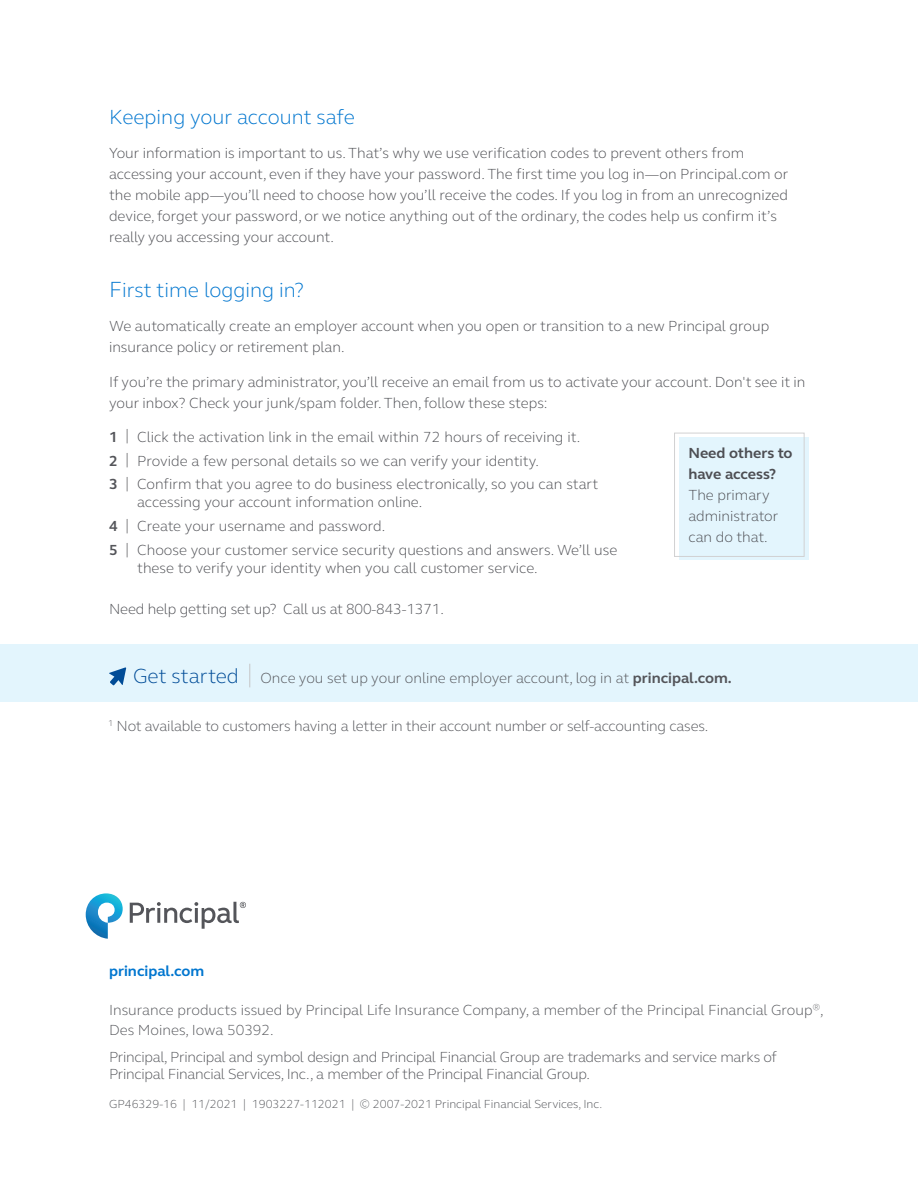
<style>
.page{position:relative;width:918px;height:1188px;background:#fff}
.page>*{position:absolute;margin:0;border:0;box-sizing:border-box;transform-origin:0 0}
.t1{font:300 21px "FS Elliot Pro";color:#0076cf}
.t2{font:300 21px "FS Elliot Pro";color:#004c97}
.t3{font:300 15px/21px "FS Elliot Pro";color:#4d4e53}
.t4{font:300 15px/19.5px "FS Elliot Pro";letter-spacing:-.015em;color:#54555a}
.t5{font:700 15px/21px "FS Elliot Pro";color:#4d4e53}
.t6{font:700 15px "FS Elliot Pro";color:#0076cf}
.t7{font:300 12px "FS Elliot Pro";color:#54555a}
.s1{font-size:22.5px}
.s2{font-weight:700;color:#54555a}
.s3{font-weight:400;color:#8d8d8f}
.s4{font-weight:700}
</style>
<div class="page">
<div style="left:0;top:644px;width:918px;height:58px;background:#e3f5fd"></div>
<div style="left:679px;top:437px;width:130px;height:123px;background:#e3f5fd"></div>
<svg style="left:86px;top:893px;width:37px;height:46px"></svg>
<svg style="left:130px;top:902px;width:116px;height:27px"></svg>
<div style="left:674px;top:433px;width:131px;height:124px;border:1px solid #d1d1d2"></div>
<svg style="left:249px;top:664px;width:1px;height:23px"></svg>
<svg style="left:109px;top:667px;width:17px;height:18px"></svg>
<h1 class="t1" style="left:109px;top:103px;width:247px">Keeping your account safe</h1>
<p class="t3" style="left:109px;top:141px;width:681px">Your information is important to us. That’s why we use verification codes to prevent others from accessing your account, even if they have your password. The first time you log in—on Principal.com or the mobile app—you’ll need to choose how you’ll receive the codes. If you log in from an unrecognized device, forget your password, or we notice anything out of the ordinary, the codes help us confirm it’s really you accessing your account.</p>
<h1 class="t1" style="left:109px;top:276px;width:197px"><span class="s1">F</span>irst time logging in?</h1>
<p class="t3" style="left:109px;top:315px;width:662px">We automatically create an employer account when you open or transition to a new Principal group insurance policy or retirement plan.</p>
<p class="t3" style="left:109px;top:371px;width:698px">If you’re the primary administrator, you’ll receive an email from us to activate your account. Don't see it in your inbox? Check your junk/spam folder. Then, follow these steps:</p>
<p class="t3" style="left:109px;top:424px;width:491px;line-height:23.9px"><span class="s2">1</span> <span class="s3">|</span> Click the activation link in the email within 72 hours of receiving it.<br><span class="s2">2</span> <span class="s3">|</span> Provide a few personal details so we can verify your identity.<br><span class="s2">3</span> <span class="s3">|</span> Confirm that you agree to do business electronically, so you can start</p>
<p class="t3" style="left:109px;top:490px;width:510px;line-height:23.9px;text-indent:28px">accessing your account information online.<br><span class="s2">4</span> <span class="s3">|</span> Create your username and password.<br><span class="s2">5</span> <span class="s3">|</span> Choose your customer service security questions and answers. We’ll use</p>
<p class="t3" style="left:137px;top:557px;width:402px">these to verify your identity when you call customer service.</p>
<p class="t3" style="left:109px;top:598px;width:336px">Need help getting set up? Call us at 800-843-1371.</p>
<p class="t5" style="left:688px;top:442px;width:106px">Need others to have access?</p>
<p class="t3" style="left:688px;top:484px;width:92px">The primary administrator can do that.</p>
<h1 class="t2" style="left:133px;top:662px;width:107px">Get started</h1>
<p class="t4" style="left:261px;top:668px;width:473px">Once you set up your online employer account, log in at <span class="s4">principal.com.</span></p>
<p class="t4" style="left:108px;top:716px;width:602px"><sup>1</sup> Not available to customers having a letter in their account number or self-accounting cases.</p>
<p class="t6" style="left:109px;top:961px;width:97px">principal.com</p>
<p class="t4" style="left:109px;top:1000px;width:716px">Insurance products issued by Principal Life Insurance Company, a member of the Principal Financial Group<sup>®</sup>,<br>Des Moines, Iowa 50392.</p>
<p class="t4" style="left:109px;top:1048px;width:669px;line-height:16.5px">Principal, Principal and symbol design and Principal Financial Group are trademarks and service marks of<br>Principal Financial Services, Inc., a member of the Principal Financial Group.</p>
<p class="t7" style="left:109px;top:1096px;width:495px">GP46329-16 | 11/2021 | 1903227-112021 | © 2007-2021 Principal Financial Services, Inc.</p>
</div>
